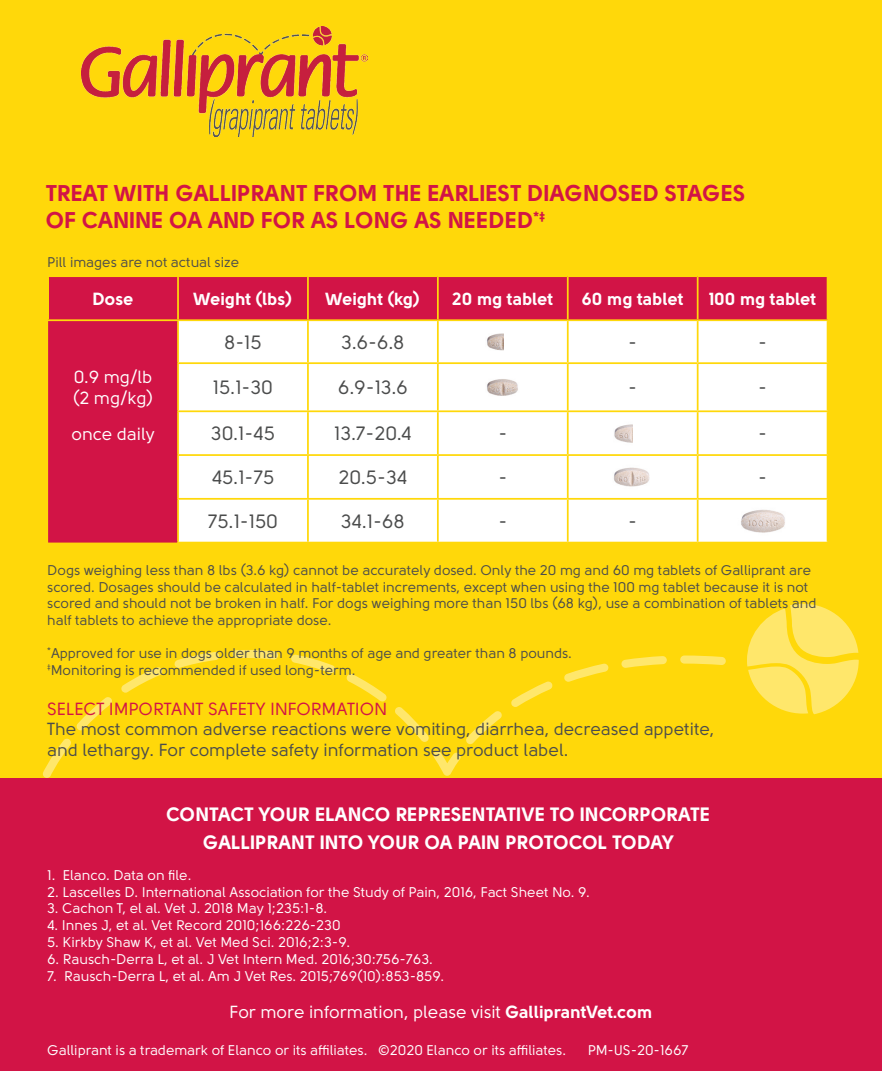
<style>
.page{position:relative;width:882px;height:1071px;background:#fff}
.page>*{position:absolute;margin:0;border:0;box-sizing:border-box;transform-origin:0 0}
.t1{font:22.75px/27.3px "Solomon Sans Bold";color:#d21446}
.t2{font:19.25px/28px "Solomon Sans Bold";color:#fff;text-align:center}
.t3{font:19.25px "Solomon Sans Normal";color:#4b4c4c}
.t4{font:17.5px/21px "Solomon Sans Normal";color:#4b4c4c}
.t5{font:17.5px/21px "Solomon Sans Normal";color:#fff}
.t6{font:17.5px "Solomon Sans Bold";color:#fff}
.t7{font:17.5px "Solomon Sans Normal";color:#d21446}
.t8{font:14px/16.8px "Solomon Sans Normal";color:#4b4c4c}
.t9{font:14px "Solomon Sans Normal";color:#fff}
.s1{font-family:"Solomon Sans Bold"}
</style>
<div class="page">
<div style="left:0;top:0;width:882px;height:823px;background:#ffd80a"></div>
<svg style="left:43px;top:650px;width:683px;height:128px"></svg>
<svg style="left:747px;top:604px;width:112px;height:110px"></svg>
<div style="left:0;top:779px;width:882px;height:292px;background:#d21446"></div>
<img style="left:82px;top:27px;width:286px;height:110px">
<div style="left:48px;top:277px;width:779px;height:266px;background:#d21446"></div>
<div style="left:179px;top:321px;width:648px;height:221px;background:#fff"></div>
<hr style="left:307px;top:321px;width:2px;height:41px;background:#ffd80a">
<hr style="left:437px;top:321px;width:2px;height:41px;background:#ffd80a">
<hr style="left:567px;top:321px;width:2px;height:41px;background:#ffd80a">
<hr style="left:697px;top:321px;width:2px;height:41px;background:#ffd80a">
<hr style="left:177px;top:362px;width:131px;height:2px;background:#ffd80a">
<hr style="left:308px;top:362px;width:130px;height:2px;background:#ffd80a">
<hr style="left:307px;top:364px;width:2px;height:46px;background:#ffd80a">
<hr style="left:438px;top:362px;width:130px;height:2px;background:#ffd80a">
<hr style="left:437px;top:364px;width:2px;height:46px;background:#ffd80a">
<hr style="left:568px;top:362px;width:130px;height:2px;background:#ffd80a">
<hr style="left:567px;top:364px;width:2px;height:46px;background:#ffd80a">
<hr style="left:698px;top:362px;width:130px;height:2px;background:#ffd80a">
<hr style="left:697px;top:364px;width:2px;height:46px;background:#ffd80a">
<hr style="left:177px;top:410px;width:131px;height:2px;background:#ffd80a">
<hr style="left:308px;top:410px;width:130px;height:2px;background:#ffd80a">
<hr style="left:307px;top:412px;width:2px;height:42px;background:#ffd80a">
<hr style="left:438px;top:410px;width:130px;height:2px;background:#ffd80a">
<hr style="left:437px;top:412px;width:2px;height:42px;background:#ffd80a">
<hr style="left:568px;top:410px;width:130px;height:2px;background:#ffd80a">
<hr style="left:567px;top:412px;width:2px;height:42px;background:#ffd80a">
<hr style="left:698px;top:410px;width:130px;height:2px;background:#ffd80a">
<hr style="left:697px;top:412px;width:2px;height:42px;background:#ffd80a">
<hr style="left:177px;top:454px;width:131px;height:2px;background:#ffd80a">
<hr style="left:308px;top:454px;width:130px;height:2px;background:#ffd80a">
<hr style="left:307px;top:456px;width:2px;height:42px;background:#ffd80a">
<hr style="left:438px;top:454px;width:130px;height:2px;background:#ffd80a">
<hr style="left:437px;top:456px;width:2px;height:42px;background:#ffd80a">
<hr style="left:568px;top:454px;width:130px;height:2px;background:#ffd80a">
<hr style="left:567px;top:456px;width:2px;height:42px;background:#ffd80a">
<hr style="left:698px;top:454px;width:130px;height:2px;background:#ffd80a">
<hr style="left:697px;top:456px;width:2px;height:42px;background:#ffd80a">
<hr style="left:177px;top:498px;width:131px;height:2px;background:#ffd80a">
<hr style="left:308px;top:498px;width:130px;height:2px;background:#ffd80a">
<hr style="left:307px;top:500px;width:2px;height:42px;background:#ffd80a">
<hr style="left:438px;top:498px;width:130px;height:2px;background:#ffd80a">
<hr style="left:437px;top:500px;width:2px;height:42px;background:#ffd80a">
<hr style="left:568px;top:498px;width:130px;height:2px;background:#ffd80a">
<hr style="left:567px;top:500px;width:2px;height:42px;background:#ffd80a">
<hr style="left:698px;top:498px;width:130px;height:2px;background:#ffd80a">
<hr style="left:697px;top:500px;width:2px;height:42px;background:#ffd80a">
<hr style="left:47px;top:277px;width:2px;height:42px;background:#ffd80a">
<hr style="left:177px;top:277px;width:2px;height:42px;background:#ffd80a">
<hr style="left:307px;top:277px;width:2px;height:42px;background:#ffd80a">
<hr style="left:437px;top:277px;width:2px;height:42px;background:#ffd80a">
<hr style="left:567px;top:277px;width:2px;height:42px;background:#ffd80a">
<hr style="left:697px;top:277px;width:2px;height:42px;background:#ffd80a">
<hr style="left:47px;top:319px;width:131px;height:2px;background:#ffd80a">
<hr style="left:178px;top:319px;width:130px;height:2px;background:#ffd80a">
<hr style="left:308px;top:319px;width:130px;height:2px;background:#ffd80a">
<hr style="left:438px;top:319px;width:130px;height:2px;background:#ffd80a">
<hr style="left:568px;top:319px;width:130px;height:2px;background:#ffd80a">
<hr style="left:698px;top:319px;width:130px;height:2px;background:#ffd80a">
<hr style="left:177px;top:321px;width:2px;height:41px;background:#ffd80a">
<hr style="left:177px;top:364px;width:2px;height:46px;background:#ffd80a">
<hr style="left:177px;top:412px;width:2px;height:42px;background:#ffd80a">
<hr style="left:177px;top:456px;width:2px;height:42px;background:#ffd80a">
<hr style="left:177px;top:500px;width:2px;height:42px;background:#ffd80a">
<hr style="left:177px;top:542px;width:131px;height:1px;background:#ffd80a">
<hr style="left:308px;top:542px;width:130px;height:1px;background:#ffd80a">
<hr style="left:438px;top:542px;width:130px;height:1px;background:#ffd80a">
<hr style="left:568px;top:542px;width:130px;height:1px;background:#ffd80a">
<hr style="left:698px;top:542px;width:130px;height:1px;background:#ffd80a">
<img style="left:732px;top:503px;width:63px;height:35px">
<img style="left:600px;top:461px;width:63px;height:34px">
<img style="left:470px;top:367px;width:63px;height:34px">
<img style="left:470px;top:326px;width:33px;height:34px">
<img style="left:600px;top:417px;width:32px;height:34px">
<h1 class="t1" style="left:46px;top:179px;width:701px">TREAT WITH GALLIPRANT FROM THE EARLIEST DIAGNOSED STAGES<br>OF CANINE OA AND FOR AS LONG AS NEEDED<sup>*‡</sup></h1>
<p class="t8" style="left:47px;top:254px;width:193px">Pill images are not actual size</p>
<p class="t6" style="left:92px;top:288px;width:43px">Dose</p>
<p class="t6" style="left:194px;top:288px;width:100px">Weight (lbs)</p>
<p class="t6" style="left:326px;top:288px;width:96px">Weight (kg)</p>
<p class="t6" style="left:452px;top:288px;width:102px">20 mg tablet</p>
<p class="t6" style="left:582px;top:288px;width:103px">60 mg tablet</p>
<p class="t6" style="left:709px;top:288px;width:109px">100 mg tablet</p>
<h2 class="t3" style="left:224px;top:331px;width:39px">8-15</h2>
<h2 class="t3" style="left:341px;top:331px;width:65px">3.6-6.8</h2>
<h2 class="t3" style="left:628px;top:331px;width:10px">-</h2>
<h2 class="t3" style="left:758px;top:331px;width:10px">-</h2>
<p class="t5" style="left:73px;top:367px;width:82px">0.9 mg/lb (2 mg/kg)</p>
<h2 class="t3" style="left:213px;top:377px;width:62px">15.1-30</h2>
<h2 class="t3" style="left:338px;top:377px;width:72px">6.9-13.6</h2>
<h2 class="t3" style="left:628px;top:377px;width:10px">-</h2>
<h2 class="t3" style="left:758px;top:377px;width:10px">-</h2>
<p class="t5" style="left:72px;top:423px;width:85px">once daily</p>
<h2 class="t3" style="left:211px;top:423px;width:66px">30.1-45</h2>
<h2 class="t3" style="left:334px;top:423px;width:79px">13.7-20.4</h2>
<h2 class="t3" style="left:498px;top:423px;width:10px">-</h2>
<h2 class="t3" style="left:758px;top:423px;width:10px">-</h2>
<h2 class="t3" style="left:212px;top:467px;width:64px">45.1-75</h2>
<h2 class="t3" style="left:339px;top:467px;width:70px">20.5-34</h2>
<h2 class="t3" style="left:498px;top:467px;width:10px">-</h2>
<h2 class="t3" style="left:758px;top:467px;width:10px">-</h2>
<h2 class="t3" style="left:208px;top:510px;width:72px">75.1-150</h2>
<h2 class="t3" style="left:341px;top:510px;width:65px">34.1-68</h2>
<h2 class="t3" style="left:498px;top:510px;width:10px">-</h2>
<h2 class="t3" style="left:628px;top:510px;width:10px">-</h2>
<p class="t8" style="left:47px;top:562px;width:771px">Dogs weighing less than 8 lbs (3.6 kg) cannot be accurately dosed. Only the 20 mg and 60 mg tablets of Galliprant are scored. Dosages should be calculated in half-tablet increments, except when using the 100 mg tablet because it is not scored and should not be broken in half. For dogs weighing more than 150 lbs (68 kg), use a combination of tablets and half tablets to achieve the appropriate dose.</p>
<p class="t8" style="left:47px;top:645px;width:526px"><sup>*</sup>Approved for use in dogs older than 9 months of age and greater than 8 pounds. <sup>‡</sup>Monitoring is recommended if used long-term.</p>
<p class="t7" style="left:47px;top:699px;width:342px">SELECT IMPORTANT SAFETY INFORMATION</p>
<p class="t4" style="left:47px;top:719px;width:669px">The most common adverse reactions were vomiting, diarrhea, decreased appetite, and lethargy. For complete safety information see product label.</p>
<h2 class="t2" style="left:167px;top:800px;width:545px">CONTACT YOUR ELANCO REPRESENTATIVE TO INCORPORATE<br>GALLIPRANT INTO YOUR OA PAIN PROTOCOL TODAY</h2>
<p class="t9" style="left:47px;top:867px;width:146px">1. Elanco. Data on file.</p>
<p class="t9" style="left:47px;top:884px;width:544px">2. Lascelles D. International Association for the Study of Pain, 2016, Fact Sheet No. 9.</p>
<p class="t9" style="left:47px;top:901px;width:281px">3. Cachon T, el al. Vet J. 2018 May 1;235:1-8.</p>
<p class="t9" style="left:47px;top:917px;width:295px">4. Innes J, et al. Vet Record 2010;166:226-230</p>
<p class="t9" style="left:47px;top:934px;width:304px">5. Kirkby Shaw K, et al. Vet Med Sci. 2016;2:3-9.</p>
<p class="t9" style="left:47px;top:951px;width:387px">6. Rausch-Derra L, et al. J Vet Intern Med. 2016;30:756-763.</p>
<p class="t9" style="left:47px;top:968px;width:398px">7. Rausch-Derra L, et al. Am J Vet Res. 2015;769(10):853-859.</p>
<p class="t5" style="left:229px;top:1002px;width:425px">For more information, please visit <span class="s1">GalliprantVet.com</span></p>
<p class="t9" style="left:47px;top:1043px;width:520px">Galliprant is a trademark of Elanco or its affiliates. ©2020 Elanco or its affiliates.</p>
<p class="t9" style="left:588px;top:1043px;width:102px">PM-US-20-1667</p>
</div>
